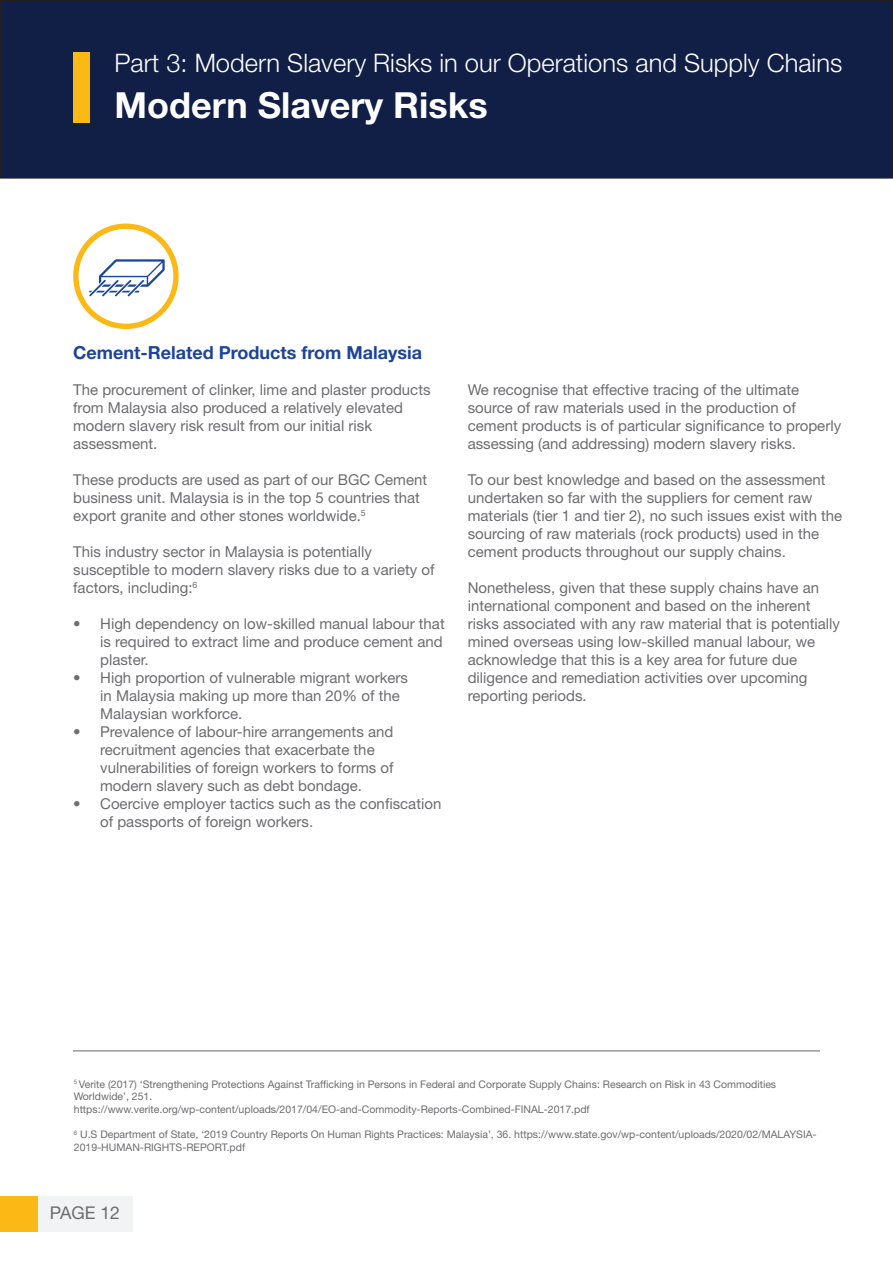
<style>
.page{position:relative;width:893px;height:1263px;background:#fff}
.page>*{position:absolute;margin:0;border:0;box-sizing:border-box;transform-origin:0 0}
.t1{font:700 36px "Helvetica Neue LT Std";color:#fff}
.t2{font:300 25.5px "Helvetica Neue LT Std";color:#fff}
.t3{font:700 18px "Helvetica Neue LT Std";color:#1d449b}
.t4{font:17.55px "Helvetica Neue LT Std";color:#6c6d70}
.t5{font:15px/18px "Helvetica Neue LT Std";color:#6c6d70}
.t6{font:10.5px/12.6px "Helvetica Neue LT Std";color:#6c6d70}
</style>
<div class="page">
<div style="left:37px;top:1196px;width:96px;height:36px;background:#f2f3f4"></div>
<div style="left:0;top:1196px;width:37px;height:36px;background:#fcb814"></div>
<div style="left:73px;top:224px;width:106px;height:105px;border:5px solid #fcb814;border-radius:50%"></div>
<div style="left:1px;top:1px;width:891px;height:177px;background:#111f46"></div>
<div style="left:0;top:0;width:893px;height:179px;border:2px solid #231f20"></div>
<div style="left:74px;top:52px;width:16px;height:70px;background:#fcb814"></div>
<hr style="left:73px;top:1050px;width:747px;height:1px;background:#6c6d70">
<svg style="left:89px;top:259px;width:76px;height:37px"></svg>
<p class="t2" style="left:114px;top:47px;width:729px">Part 3: Modern Slavery Risks in our Operations and Supply Chains</p>
<p class="t1" style="left:115px;top:83px;width:375px">Modern Slavery Risks</p>
<p class="t3" style="left:73px;top:341px;width:350px">Cement-Related Products from Malaysia</p>
<p class="t5" style="left:73px;top:380px;width:359px">The procurement of clinker, lime and plaster products from Malaysia also produced a relatively elevated modern slavery risk result from our initial risk assessment.</p>
<p class="t5" style="left:73px;top:470px;width:355px">These products are used as part of our BGC Cement business unit. Malaysia is in the top 5 countries that export granite and other stones worldwide.<sup>5</sup></p>
<p class="t5" style="left:73px;top:542px;width:363px">This industry sector in Malaysia is potentially susceptible to modern slavery risks due to a variety of factors, including:<sup>6</sup></p>
<p class="t5" style="left:100px;top:614px;width:346px;text-indent:-27px">• High dependency on low-skilled manual labour that is required to extract lime and produce cement and plaster.</p>
<p class="t5" style="left:100px;top:668px;width:309px;text-indent:-27px">• High proportion of vulnerable migrant workers in Malaysia making up more than 20% of the<br>Malaysian workforce.</p>
<p class="t5" style="left:100px;top:722px;width:295px;text-indent:-27px">• Prevalence of labour-hire arrangements and recruitment agencies that exacerbate the vulnerabilities of foreign workers to forms of modern slavery such as debt bondage.</p>
<p class="t5" style="left:100px;top:794px;width:343px;text-indent:-27px">• Coercive employer tactics such as the confiscation of passports of foreign workers.</p>
<p class="t5" style="left:468px;top:380px;width:375px">We recognise that effective tracing of the ultimate source of raw materials used in the production of cement products is of particular significance to properly assessing (and addressing) modern slavery risks.</p>
<p class="t5" style="left:468px;top:470px;width:376px">To our best knowledge and based on the assessment undertaken so far with the suppliers for cement raw materials (tier 1 and tier 2), no such issues exist with the sourcing of raw materials (rock products) used in the cement products throughout our supply chains.</p>
<p class="t5" style="left:468px;top:578px;width:374px">Nonetheless, given that these supply chains have an international component and based on the inherent risks associated with any raw material that is potentially mined overseas using low-skilled manual labour, we acknowledge that this is a key area for future due diligence and remediation activities over upcoming reporting periods.</p>
<p class="t6" style="left:74px;top:1078px;width:704px"><sup>5</sup> Verite (2017) ‘Strengthening Protections Against Trafficking in Persons in Federal and Corporate Supply Chains: Research on Risk in 43 Commodities<br>Worldwide’, 251.</p>
<p class="t6" style="left:74px;top:1103px;width:517px">https://www.verite.org/wp-content/uploads/2017/04/EO-and-Commodity-Reports-Combined-FINAL-2017.pdf</p>
<p class="t6" style="left:74px;top:1128px;width:744px"><sup>6</sup> U.S Department of State, ‘2019 Country Reports On Human Rights Practices: Malaysia’, 36. https://www.state.gov/wp-content/uploads/2020/02/MALAYSIA-<br>2019-HUMAN-RIGHTS-REPORT.pdf</p>
<p class="t4" style="left:50px;top:1203px;width:72px">PAGE 12</p>
</div>
